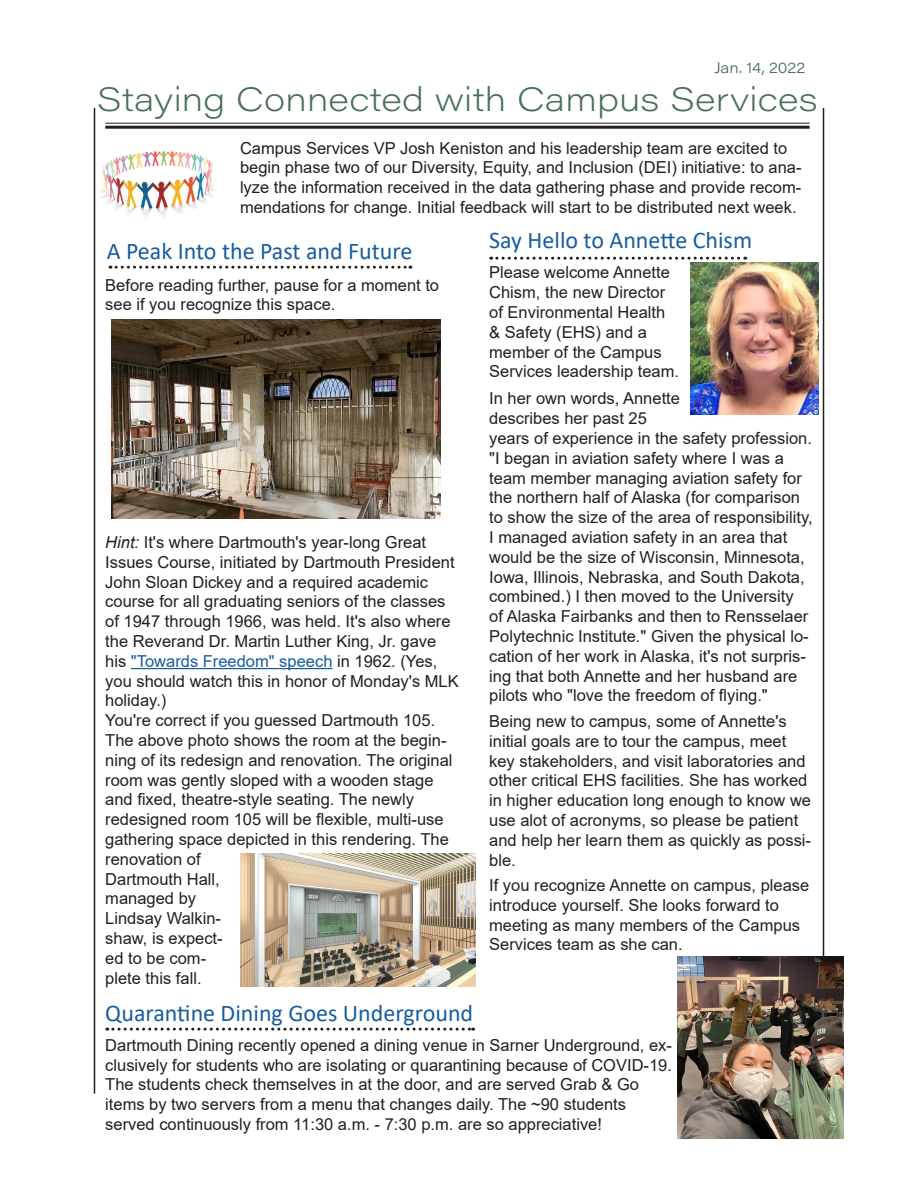
<style>
.page{position:relative;width:918px;height:1188px;background:#fff}
.page>*{position:absolute;margin:0;border:0;box-sizing:border-box;transform-origin:0 0}
.t1{font:33px "Acumin Variable Concept";letter-spacing:.005em;color:#497058;scale:1.06 1}
.t2{font:24px "Calibri";color:#175d9e}
.t3{font:16.5px/19.8px "Arial";color:#231f20}
.t4{font:15px "Acumin Variable Concept";letter-spacing:.005em;color:#497058}
.s1{font-style:italic}
.s2{color:#175d9e}
</style>
<div class="page">
<hr style="left:94px;top:108px;width:1px;height:986px;background:#231f20">
<hr style="left:105px;top:123px;width:705px;height:1px;background:#231f20">
<hr style="left:105px;top:126px;width:705px;height:3px;background:#231f20">
<hr style="left:823px;top:108px;width:1px;height:991px;background:#231f20">
<svg style="left:110px;top:266px;width:301px;height:3px"></svg>
<img style="left:95px;top:137px;width:120px;height:90px">
<hr style="left:131px;top:668px;width:202px;height:1px;background:#175d9e">
<img style="left:112px;top:320px;width:328px;height:198px">
<img style="left:240px;top:853px;width:235px;height:134px">
<svg style="left:491px;top:257px;width:255px;height:3px"></svg>
<svg style="left:107px;top:1028px;width:367px;height:3px"></svg>
<img style="left:690px;top:263px;width:128px;height:151px">
<img style="left:678px;top:956px;width:165px;height:182px">
<p class="t4" style="left:714px;top:57px;width:93px">Jan. 14, 2022</p>
<p class="t1" style="left:97px;top:77px;width:682px">Staying Connected with Campus Services</p>
<p class="t3" style="left:240px;top:138px;width:563px">Campus Services VP Josh Keniston and his leadership team are excited to begin phase two of our Diversity, Equity, and Inclusion (DEI) initiative: to ana&shy;lyze the information received in the data gathering phase and provide recom&shy;mendations for change. Initial feedback will start to be distributed next week.</p>
<p class="t2" style="left:107px;top:234px;width:307px">A Peak Into the Past and Future</p>
<p class="t3" style="left:105px;top:275px;width:335px">Before reading further, pause for a moment to see if you recognize this space.</p>
<p class="t3" style="left:105px;top:532px;width:355px"><span class="s1">Hint:</span> It's where Dartmouth's year-long Great Issues Course, initiated by Dartmouth President John Sloan Dickey and a required academic course for all graduating seniors of the classes of 1947 through 1966, was held. It's also where the Reverand Dr. Martin Luther King, Jr. gave his <span class="s2">"Towards Freedom" speech</span> in 1962. (Yes, you should watch this in honor of Monday's MLK holiday.)</p>
<p class="t3" style="left:105px;top:710px;width:331px">You're correct if you guessed Dartmouth 105.</p>
<p class="t3" style="left:105px;top:730px;width:349px">The above photo shows the room at the begin&shy;ning of its redesign and renovation. The original room was gently sloped with a wooden stage and fixed, theatre-style seating. The newly redesigned room 105 will be flexible, multi-use gathering space depicted in this rendering. The renovation of<br>Dartmouth Hall,<br>managed by<br>Lindsay Walkin-<br>shaw, is expect-<br>ed to be com-<br>plete this fall.</p>
<p class="t2" style="left:489px;top:224px;width:264px">Say Hello to Annette Chism</p>
<p class="t3" style="left:489px;top:263px;width:191px">Please welcome Annette<br>Chism, the new Director of Environmental Health &amp; Safety (EHS) and a member of the Campus<br>Services leadership team.</p>
<p class="t3" style="left:489px;top:389px;width:325px">In her own words, Annette<br>describes her past 25<br>years of experience in the safety profession. "I began in aviation safety where I was a team member managing aviation safety for the northern half of Alaska (for comparison to show the size of the area of responsibility, I managed aviation safety in an area that would be the size of Wisconsin, Minnesota, Iowa, Illinois, Nebraska, and South Dakota, combined.) I then moved to the University<br>of Alaska Fairbanks and then to Rensselaer Polytechnic Institute." Given the physical lo&shy;cation of her work in Alaska, it's not surpris&shy;ing that both Annette and her husband are pilots who "love the freedom of flying."</p>
<p class="t3" style="left:489px;top:711px;width:323px">Being new to campus, some of Annette's initial goals are to tour the campus, meet key stakeholders, and visit laboratories and other critical EHS facilities. She has worked in higher education long enough to know we use alot of acronyms, so please be patient and help her learn them as quickly as possi&shy;ble.</p>
<p class="t3" style="left:489px;top:875px;width:322px">If you recognize Annette on campus, please introduce yourself. She looks forward to meeting as many members of the Campus Services team as she can.</p>
<p class="t2" style="left:105px;top:996px;width:369px">Quarantine Dining Goes Underground</p>
<p class="t3" style="left:105px;top:1035px;width:568px">Dartmouth Dining recently opened a dining venue in Sarner Underground, ex&shy;clusively for students who are isolating or quarantining because of COVID-19.<br>The students check themselves in at the door, and are served Grab &amp; Go items by two servers from a menu that changes daily. The ~90 students served continuously from 11:30 a.m. - 7:30 p.m. are so appreciative!</p>
</div>
